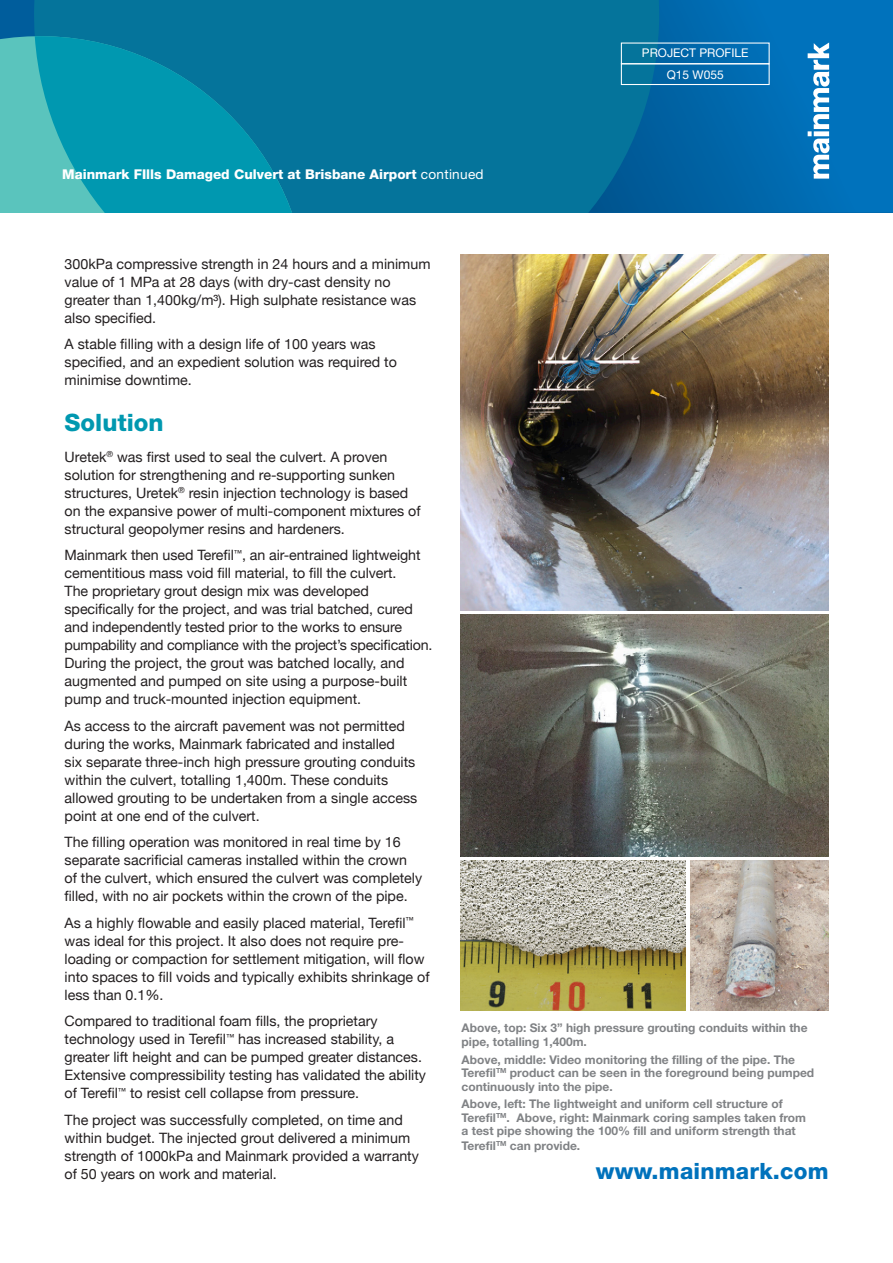
<style>
.page{position:relative;width:893px;height:1263px;background:#fff}
.page>*{position:absolute;margin:0;border:0;box-sizing:border-box;transform-origin:0 0}
.Sub_heading{font:800 24px "Helvetica Neue";color:#0098b0}
.t1{font:800 22.5px "Helvetica Neue";letter-spacing:.01em;color:#0072bc}
.Bodycopy{font:14.25px/18px "Helvetica Neue";color:#231f20}
.t2{font:800 13.5px "Helvetica Neue";color:#fff}
.Bodycopy-2{font:700 12px/13.5px "Helvetica Neue";color:#808285}
.Project_Profile_-_Pr{font:12px "Helvetica Neue";color:#fff}
.s1{font-weight:400}
</style>
<div class="page">
<svg style="left:664px;top:0;width:229px;height:213px;background:#006cb2"></svg>
<div style="left:29px;top:0;width:635px;height:213px;background:#05749b"></div>
<svg style="left:0;top:32px;width:312px;height:181px;background:#4bb5b7"></svg>
<svg style="left:35px;top:36px;width:277px;height:177px;background:#0990aa"></svg>
<svg style="left:808px;top:43px;width:21px;height:136px"></svg>
<img style="left:461px;top:255px;width:368px;height:355px">
<img style="left:461px;top:615px;width:368px;height:242px">
<img style="left:690px;top:861px;width:139px;height:150px">
<img style="left:461px;top:861px;width:225px;height:150px">
<div style="left:621px;top:63px;width:149px;height:22px;border:1px solid #fff"></div>
<p class="Project_Profile_-_Pr" style="left:642px;top:46px;width:108px">PROJECT PROFILE</p>
<p class="t2" style="left:62px;top:166px;width:423px">Mainmark FIlls Damaged Culvert at Brisbane Airport <span class="s1">continued</span></p>
<p class="Project_Profile_-_Pr" style="left:667px;top:67px;width:58px">Q15 W055</p>
<p class="Bodycopy" style="left:65px;top:255px;width:367px">300kPa compressive strength in 24 hours and a minimum value of 1 MPa at 28 days (with dry-cast density no greater than 1,400kg/m³). High sulphate resistance was also specified.</p>
<p class="Bodycopy" style="left:65px;top:336px;width:334px">A stable filling with a design life of 100 years was specified, and an expedient solution was required to minimise downtime.</p>
<p class="Sub_heading" style="left:65px;top:408px;width:101px">Solution</p>
<p class="Bodycopy" style="left:65px;top:449px;width:358px">Uretek<sup>®</sup> was first used to seal the culvert. A proven solution for strengthening and re-supporting sunken structures, Uretek<sup>®</sup> resin injection technology is based on the expansive power of multi-component mixtures of structural geopolymer resins and hardeners.</p>
<p class="Bodycopy" style="left:65px;top:547px;width:369px">Mainmark then used Terefil<sup>™</sup>, an air-entrained lightweight cementitious mass void fill material, to fill the culvert.<br>The proprietary grout design mix was developed specifically for the project, and was trial batched, cured and independently tested prior to the works to ensure pumpability and compliance with the project’s specification.<br>During the project, the grout was batched locally, and augmented and pumped on site using a purpose-built pump and truck-mounted injection equipment.</p>
<p class="Bodycopy" style="left:65px;top:718px;width:354px">As access to the aircraft pavement was not permitted during the works, Mainmark fabricated and installed<br>six separate three-inch high pressure grouting conduits within the culvert, totalling 1,400m. These conduits allowed grouting to be undertaken from a single access point at one end of the culvert.</p>
<p class="Bodycopy" style="left:65px;top:834px;width:359px">The filling operation was monitored in real time by 16 separate sacrificial cameras installed within the crown of the culvert, which ensured the culvert was completely filled, with no air pockets within the crown of the pipe.</p>
<p class="Bodycopy" style="left:65px;top:914px;width:366px">As a highly flowable and easily placed material, Terefil<sup>™ </sup>was ideal for this project. It also does not require pre&shy;loading or compaction for settlement mitigation, will flow into spaces to fill voids and typically exhibits shrinkage of less than 0.1%.</p>
<p class="Bodycopy" style="left:65px;top:1013px;width:363px">Compared to traditional foam fills, the proprietary technology used in Terefil<sup>™</sup> has increased stability, a greater lift height and can be pumped greater distances.<br>Extensive compressibility testing has validated the ability of Terefil<sup>™</sup> to resist cell collapse from pressure.</p>
<p class="Bodycopy" style="left:65px;top:1112px;width:356px">The project was successfully completed, on time and within budget. The injected grout delivered a minimum strength of 1000kPa and Mainmark provided a warranty of 50 years on work and material.</p>
<p class="Bodycopy-2" style="left:462px;top:1021px;width:348px">Above, top: Six 3” high pressure grouting conduits within the pipe, totalling 1,400m.</p>
<p class="Bodycopy-2" style="left:462px;top:1052px;width:354px">Above, middle: Video monitoring the filling of the pipe. The<br>Terefil<sup>TM</sup> product can be seen in the foreground being pumped continuously into the pipe.</p>
<p class="Bodycopy-2" style="left:462px;top:1097px;width:346px">Above, left: The lightweight and uniform cell structure of Terefil<sup>TM</sup>. Above, right: Mainmark coring samples taken from a test pipe showing the 100% fill and uniform strength that Terefil<sup>TM</sup> can provide.</p>
<p class="t1" style="left:596px;top:1157px;width:234px">www.mainmark.com</p>
</div>
